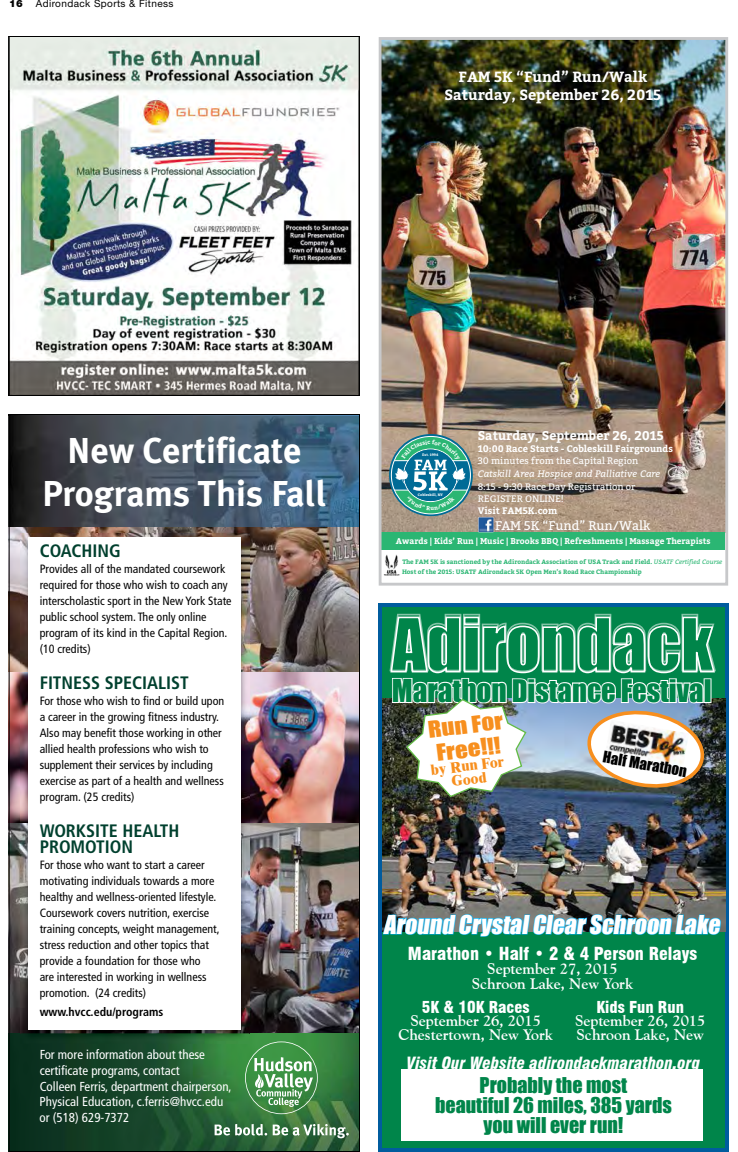
<style>
.page{position:relative;width:738px;height:1152px;background:#fff}
.page>*{position:absolute;margin:0;border:0;box-sizing:border-box;transform-origin:0 0}
.t1{font:68.6px "Impact";color:#00854a}
.t2{font:700 36px/43.2px "Meta Plus";color:#fff;text-align:center}
.t3{font:28.6px "Impact";color:#00854a}
.t4{font:23.8px "Impact";color:#fff}
.t5{font:21.3px/23.8px "Impact";color:#f78f1e;scale:1.17 1}
.t6{font:20px/20px "Impact";color:#00854a;text-align:center}
.t7{font:700 condensed 18px/16px "Frutiger";color:#00402e}
.t8{font:900 condensed 17.6px "Swiss 721 BT";color:#fff}
.t9{font:italic 900 condensed 16.5px "Swiss 721 BT";color:#fff}
.t10{font:900 condensed 16.1px "Swiss 721 BT";color:#fff}
.t11{font:700 15.3px/13.8px "Goudy Old Style BT";color:#fff;text-align:center}
.t12{font:800 14.9px/13.6px "Times New Roman";color:#f78f1e;text-align:center}
.t13{font:14.8px "Impact";color:#000}
.t14{font:700 14.7px/17.6px "Bitter";color:#fff;text-align:center}
.t15{font:condensed 13px/15.6px "Frutiger";color:#fff}
.t16{font:700 12.6px "Bitter";color:#fff}
.t17{font:12.6px "Bitter";color:#fff}
.t18{font:condensed 12px/16px "Frutiger";color:#000}
.t19{font:700 condensed 12px "Frutiger";color:#000}
.t20{font:10px "Helvetica Neue LT Std";letter-spacing:.04em;color:#000}
.t21{font:900 10px "Helvetica Neue LT Std";color:#000}
.t22{font:9.4px/12.6px "Bitter";color:#fff}
.t23{font:700 9.4px "Bitter";color:#fff}
.t24{font:italic 9.4px "Bitter";color:#fff}
.t25{font:700 8.4px "Bitter";color:#fff}
.t26{font:700 6.3px/10.5px "Bitter";color:#2bb673}
.t27{font:700 3.5px "Bitter";color:#fff}
.s1{font-weight:400;font-style:italic}
.s2{font-size:29.1px}
</style>
<div class="page">
<hr style="left:737px;top:376px;width:1px;height:82px;background:#82c7ee">
<hr style="left:737px;top:14px;width:1px;height:362px;background:#a6ce39">
<div style="left:732px;top:0;width:6px;height:73px;background:#fff"></div>
<hr style="left:737px;top:355px;width:1px;height:37px;background:#009bdf">
<div style="left:380px;top:605px;width:347px;height:545px;background:#00854a"></div>
<div style="left:378px;top:603px;width:351px;height:549px;border:4px solid #005c9e"></div>
<div style="left:401px;top:1069px;width:302px;height:72px;background:#fff"></div>
<img style="left:382px;top:699px;width:343px;height:233px">
<img style="left:382px;top:909px;width:339px;height:30px">
<img style="left:389px;top:603px;width:329px;height:200px">
<img style="left:11px;top:671px;width:9px;height:153px">
<img style="left:11px;top:824px;width:9px;height:209px">
<img style="left:249px;top:671px;width:109px;height:153px">
<img style="left:249px;top:824px;width:109px;height:209px">
<img style="left:11px;top:527px;width:347px;height:144px">
<img style="left:11px;top:416px;width:347px;height:111px">
<img style="left:11px;top:1033px;width:347px;height:117px">
<svg style="left:245px;top:1042px;width:73px;height:72px;background:#65a56a"></svg>
<svg style="left:215px;top:1124px;width:52px;height:12px"></svg>
<svg style="left:273px;top:1124px;width:76px;height:14px"></svg>
<img style="left:20px;top:534px;width:229px;height:510px">
<img style="left:215px;top:1042px;width:34px;height:2px">
<div style="left:29px;top:537px;width:212px;height:493px;background:#fff"></div>
<img style="left:11px;top:38px;width:347px;height:356px">
<div style="left:9px;top:36px;width:351px;height:360px;border:1px solid #000"></div>
<img style="left:383px;top:41px;width:341px;height:492px">
<svg style="left:383px;top:442px;width:295px;height:113px;background:#aa9a87"></svg>
<div style="left:381px;top:533px;width:344px;height:17px;background:#2bb673"></div>
<div style="left:379px;top:37px;width:349px;height:549px;border:3px solid #c7c8ca"></div>
<img style="left:383px;top:555px;width:17px;height:21px">
<div style="left:389px;top:434px;width:84px;height:82px;border:2px solid #006b96;border-radius:50%"></div>
<img style="left:478px;top:516px;width:17px;height:16px">
<svg style="left:391px;top:440px;width:79px;height:70px;background:#50a19f"></svg>
<p class="t21" style="left:9px;top:-2px;width:15px">16</p>
<p class="t20" style="left:36px;top:-2px;width:139px">Adirondack Sports &amp; Fitness</p>
<p class="t14" style="left:444px;top:68px;width:218px">FAM 5K “Fund” Run/Walk<br>Saturday, September 26, 2015</p>
<h2 class="t2" style="left:42px;top:429px;width:286px">New Certificate<br>Programs This Fall</h2>
<h3 class="t7" style="left:40px;top:543px;width:82px">COACHING</h3>
<p class="t18" style="left:40px;top:561px;width:193px">Provides all of the mandated coursework required for those who wish to coach any interscholastic sport in the New York State public school system. The only online program of its kind in the Capital Region. (10 credits)</p>
<h3 class="t7" style="left:40px;top:675px;width:151px">FITNESS SPECIALIST</h3>
<p class="t18" style="left:40px;top:693px;width:186px">For those who wish to find or build upon a career in the growing fitness industry.<br>Also may benefit those working in other allied health professions who wish to supplement their services by including exercise as part of a health and wellness program. (25 credits)</p>
<h3 class="t7" style="left:40px;top:823px;width:141px">WORKSITE HEALTH<br>PROMOTION</h3>
<p class="t18" style="left:40px;top:857px;width:182px">For those who want to start a career motivating individuals towards a more healthy and wellness-oriented lifestyle.<br>Coursework covers nutrition, exercise training concepts, weight management, stress reduction and other topics that provide a foundation for those who<br>are interested in working in wellness promotion. (24 credits)</p>
<p class="t19" style="left:40px;top:1005px;width:125px">www.hvcc.edu/programs</p>
<p class="t15" style="left:40px;top:1047px;width:194px">For more information about these certificate programs, contact<br>Colleen Ferris, department chairperson, Physical Education, c.ferris@hvcc.edu or (518) 629-7372</p>
<p class="t27" style="left:422px;top:453px;width:18px">Est. 1994</p>
<p class="t27" style="left:418px;top:493px;width:26px">Cobleskill, NY</p>
<p class="t16" style="left:478px;top:428px;width:187px">Saturday, September 26, 2015</p>
<p class="t23" style="left:478px;top:443px;width:197px">10:00 Race Starts - Cobleskill Fairgrounds</p>
<p class="t22" style="left:478px;top:455px;width:162px">30 minutes from the Capital Region</p>
<p class="t24" style="left:478px;top:467px;width:184px">Catskill Area Hospice and Palliative Care</p>
<p class="t22" style="left:478px;top:480px;width:159px">8:15 - 9:30 Race Day Registration or<br>REGISTER ONLINE!</p>
<p class="t23" style="left:478px;top:505px;width:81px">Visit FAM5K.com</p>
<p class="t17" style="left:495px;top:518px;width:157px">FAM 5K “Fund” Run/Walk</p>
<p class="t25" style="left:396px;top:536px;width:316px">Awards | Kids’ Run | Music | Brooks BBQ | Refreshments | Massage Therapists</p>
<p class="t26" style="left:402px;top:556px;width:322px">The FAM 5K is sanctioned by the Adirondack Association of USA Track and Field. <span class="s1">USATF Certified Course<br></span>Host of the 2015: USATF Adirondack 5K Open Men’s Road Race Championship</p>
<h1 class="t1" style="left:392px;top:590px;width:323px">Adirondack</h1>
<h3 class="t3" style="left:392px;top:669px;width:321px"><span class="s2">Marathon</span> Distance Festival</h3>
<h3 class="t5" style="left:427px;top:717px;width:66px;rotate:-7deg">Run For<br>Free!!!</h3>
<p class="t12" style="left:430px;top:763px;width:75px;rotate:-7deg">by Run For<br>Good</p>
<p class="t13" style="left:605px;top:745px;width:86px;rotate:10deg">Half Marathon</p>
<h3 class="t4" style="left:384px;top:906px;width:342px">Around CrystalClearSchroon Lake</h3>
<h3 class="t8" style="left:408px;top:943px;width:291px">Marathon • Half • 2 &amp; 4 Person Relays</h3>
<p class="t11" style="left:472px;top:962px;width:163px;line-height:14.6px">September 27, 2015<br>Schroon Lake, New York</p>
<h3 class="t10" style="left:422px;top:997px;width:109px">5K &amp; 10K Races</h3>
<p class="t11" style="left:398px;top:1014px;width:156px">September 26, 2015<br>Chestertown, New York</p>
<h3 class="t10" style="left:597px;top:997px;width:89px">Kids Fun Run</h3>
<p class="t11" style="left:575px;top:1014px;width:132px;text-align:left">September 26, 2015<br>Schroon Lake, New</p>
<h3 class="t9" style="left:407px;top:1053px;width:295px">Visit Our Website adirondackmarathon.org</h3>
<h3 class="t6" style="left:435px;top:1074px;width:238px">Probably the most<br>beautiful 26 miles, 385 yards you will ever run!</h3>
</div>
